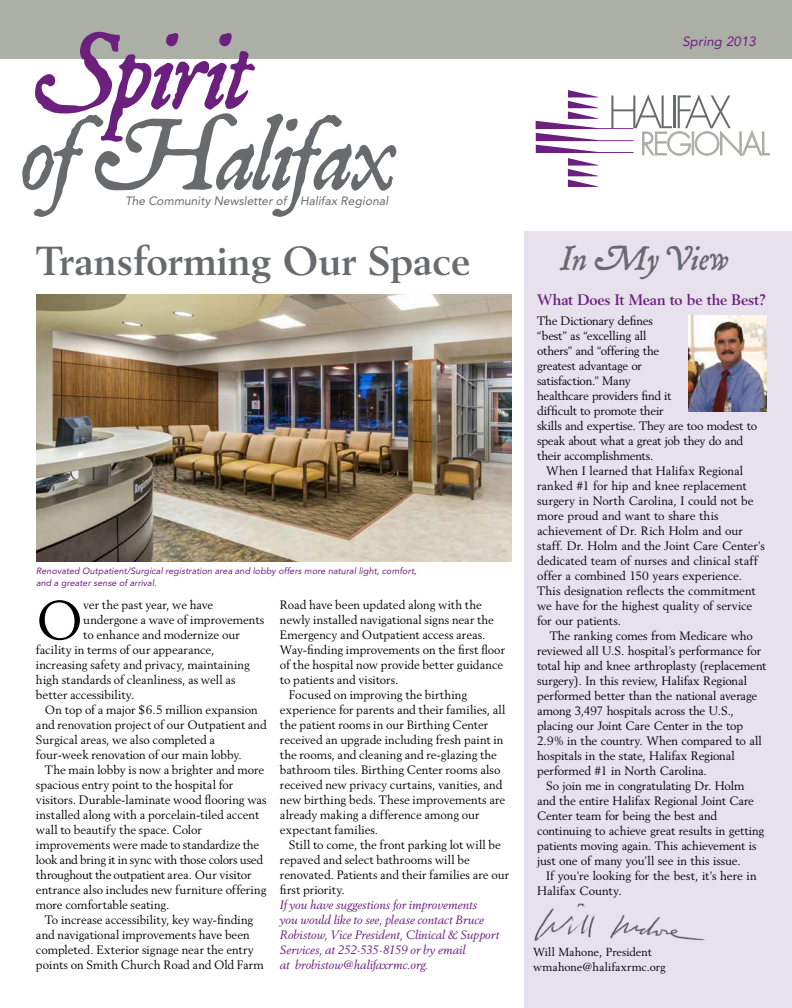
<style>
.page{position:relative;width:792px;height:1008px;background:#fff}
.page>*{position:absolute;margin:0;border:0;box-sizing:border-box;transform-origin:0 0}
.t1{font:italic 113.9px "P22 Mayflower";letter-spacing:-.04em;color:#6c207e}
.t2{font:italic 107.2px "P22 Mayflower";letter-spacing:-.04em;color:#696a6d}
.t3{font:54.3px "Berling";color:#000}
.t4{font:700 40px "Berling";color:#696a6d}
.t5{font:italic 36px "P22 Mayflower";color:#696a6d}
.t6{font:700 15px "Berling";letter-spacing:-.01em;color:#6c207e}
.t7{font:italic 13.3px "Avenir LT Std";letter-spacing:.01em;color:#6c207e}
.t8{font:12px/15px "Berling";letter-spacing:-.005em;color:#000}
.t9{font:italic 12px/15px "Berling";color:#6c207e}
.t10{font:italic 12px "Avenir LT Std";color:#696a6d}
.t11{font:12px "Berling";letter-spacing:.015em;color:#000}
.t12{font:11.5px/15px "Berling";color:#000}
.t13{font:italic 9px/12px "Avenir LT Std";letter-spacing:.01em;color:#6c207e}
</style>
<div class="page">
<div style="left:524px;top:231px;width:268px;height:777px;background:#e7e1ed"></div>
<div style="left:0;top:0;width:792px;height:58px;background:#acafa6"></div>
<svg style="left:535px;top:90px;width:235px;height:97px"></svg>
<img style="left:689px;top:316px;width:78px;height:96px">
<hr style="left:534px;top:278px;width:97px;height:1px;background:#000">
<hr style="left:658px;top:278px;width:97px;height:1px;background:#000">
<img style="left:534px;top:903px;width:171px;height:38px">
<img style="left:36px;top:294px;width:476px;height:268px">
<h1 class="t1" style="left:32px;top:14px;width:222px">Spirit</h1>
<h2 class="t2" style="left:20px;top:101px;width:378px">of Halifax</h2>
<p class="t10" style="left:125px;top:194px;width:265px">The Community Newsletter of Halifax Regional</p>
<p class="t7" style="left:682px;top:34px;width:75px">Spring 2013</p>
<h3 class="t4" style="left:36px;top:238px;width:436px">Transforming Our Space</h3>
<h3 class="t5" style="left:559px;top:240px;width:171px">In My View</h3>
<p class="t13" style="left:36px;top:565px;width:382px">Renovated Outpatient/Surgical registration area and lobby offers more natural light, comfort, and a greater sense of arrival.</p>
<h3 class="t3" style="left:36px;top:587px;width:49px">O</h3>
<p class="t8" style="left:83px;top:597px;width:132px">ver the past year, we have</p>
<p class="t8" style="left:83px;top:612px;width:183px">undergone a wave of improvements</p>
<p class="t8" style="left:83px;top:627px;width:158px">to enhance and modernize our</p>
<p class="t8" style="left:36px;top:642px;width:180px">facility in terms of our appearance,</p>
<p class="t8" style="left:36px;top:657px;width:215px">increasing safety and privacy, maintaining</p>
<p class="t11" style="left:36px;top:673px;width:201px">high standards of cleanliness, as well as</p>
<p class="t8" style="left:36px;top:687px;width:100px">better accessibility.</p>
<p class="t8" style="left:45px;top:702px;width:214px">On top of a major $6.5 million expansion</p>
<p class="t8" style="left:36px;top:717px;width:232px">and renovation project of our Outpatient and</p>
<p class="t8" style="left:36px;top:732px;width:181px">Surgical areas, we also completed a</p>
<p class="t8" style="left:36px;top:747px;width:208px">four-week renovation of our main lobby.</p>
<p class="t8" style="left:45px;top:762px;width:221px">The main lobby is now a brighter and more</p>
<p class="t8" style="left:36px;top:777px;width:199px">spacious entry point to the hospital for</p>
<p class="t8" style="left:36px;top:792px;width:232px">visitors. Durable-laminate wood flooring was</p>
<p class="t8" style="left:36px;top:807px;width:225px">installed along with a porcelain-tiled accent</p>
<p class="t8" style="left:36px;top:822px;width:167px">wall to beautify the space. Color</p>
<p class="t8" style="left:36px;top:837px;width:225px">improvements were made to standardize the</p>
<p class="t8" style="left:36px;top:852px;width:229px">look and bring it in sync with those colors used</p>
<p class="t8" style="left:36px;top:867px;width:217px">throughout the outpatient area. Our visitor</p>
<p class="t8" style="left:36px;top:882px;width:232px">entrance also includes new furniture offering</p>
<p class="t8" style="left:36px;top:897px;width:135px">more comfortable seating.</p>
<p class="t8" style="left:45px;top:912px;width:210px">To increase accessibility, key way-finding</p>
<p class="t8" style="left:36px;top:927px;width:215px">and navigational improvements have been</p>
<p class="t8" style="left:36px;top:942px;width:219px">completed. Exterior signage near the entry</p>
<p class="t8" style="left:36px;top:957px;width:229px">points on Smith Church Road and Old Farm</p>
<p class="t8" style="left:280px;top:597px;width:203px">Road have been updated along with the</p>
<p class="t8" style="left:280px;top:612px;width:216px">newly installed navigational signs near the</p>
<p class="t8" style="left:280px;top:627px;width:207px">Emergency and Outpatient access areas.</p>
<p class="t8" style="left:280px;top:642px;width:227px">Way-finding improvements on the first floor</p>
<p class="t8" style="left:280px;top:657px;width:225px">of the hospital now provide better guidance</p>
<p class="t8" style="left:280px;top:672px;width:120px">to patients and visitors.</p>
<p class="t8" style="left:289px;top:687px;width:180px">Focused on improving the birthing</p>
<p class="t8" style="left:280px;top:702px;width:227px">experience for parents and their families, all</p>
<p class="t8" style="left:280px;top:717px;width:210px">the patient rooms in our Birthing Center</p>
<p class="t8" style="left:280px;top:732px;width:225px">received an upgrade including fresh paint in</p>
<p class="t8" style="left:280px;top:747px;width:219px">the rooms, and cleaning and re-glazing the</p>
<p class="t8" style="left:280px;top:762px;width:222px">bathroom tiles. Birthing Center rooms also</p>
<p class="t8" style="left:280px;top:777px;width:224px">received new privacy curtains, vanities, and</p>
<p class="t8" style="left:280px;top:792px;width:227px">new birthing beds. These improvements are</p>
<p class="t8" style="left:280px;top:807px;width:201px">already making a difference among our</p>
<p class="t8" style="left:280px;top:822px;width:100px">expectant families.</p>
<p class="t8" style="left:289px;top:837px;width:213px">Still to come, the front parking lot will be</p>
<p class="t8" style="left:280px;top:852px;width:191px">repaved and select bathrooms will be</p>
<p class="t8" style="left:280px;top:867px;width:231px">renovated. Patients and their families are our</p>
<p class="t8" style="left:280px;top:882px;width:66px">first priority.</p>
<p class="t9" style="left:280px;top:898px;width:221px">If you have suggestions for improvements<br>you would like to see, please contact Bruce Robistow, Vice President, Clinical &amp; Support Services, at 252-535-8159 or by email<br>at brobistow@halifaxrmc.org.</p>
<p class="t6" style="left:537px;top:291px;width:231px">What Does It Mean to be the Best?</p>
<p class="t8" style="left:537px;top:313px;width:222px">The Dictionary defines<br>“best” as “excelling all<br>others” and “offering the<br>greatest advantage or<br>satisfaction.” Many<br>healthcare providers find it<br>difficult to promote their<br>skills and expertise. They are too modest to speak about what a great job they do and their accomplishments.</p>
<p class="t8" style="left:537px;top:463px;width:229px;text-indent:9px">When I learned that Halifax Regional ranked #1 for hip and knee replacement surgery in North Carolina, I could not be more proud and want to share this achievement of Dr. Rich Holm and our staff. Dr. Holm and the Joint Care Center’s dedicated team of nurses and clinical staff offer a combined 150 years experience.<br>This designation reflects the commitment we have for the highest quality of service for our patients.</p>
<p class="t8" style="left:550px;top:628px;width:205px">The ranking comes from Medicare who</p>
<p class="t8" style="left:537px;top:643px;width:226px">reviewed all U.S. hospital’s performance for</p>
<p class="t8" style="left:537px;top:658px;width:231px">total hip and knee arthroplasty (replacement</p>
<p class="t8" style="left:537px;top:673px;width:211px">surgery). In this review, Halifax Regional</p>
<p class="t8" style="left:537px;top:688px;width:222px">performed better than the national average</p>
<p class="t8" style="left:537px;top:703px;width:198px">among 3,497 hospitals across the U.S.,</p>
<p class="t8" style="left:537px;top:718px;width:208px">placing our Joint Care Center in the top</p>
<p class="t8" style="left:537px;top:733px;width:226px">2.9% in the country. When compared to all</p>
<p class="t8" style="left:537px;top:748px;width:199px">hospitals in the state, Halifax Regional</p>
<p class="t8" style="left:537px;top:763px;width:171px">performed #1 in North Carolina.</p>
<p class="t8" style="left:546px;top:778px;width:200px">So join me in congratulating Dr. Holm</p>
<p class="t8" style="left:537px;top:793px;width:218px">and the entire Halifax Regional Joint Care</p>
<p class="t8" style="left:537px;top:808px;width:182px">Center team for being the best and</p>
<p class="t8" style="left:537px;top:823px;width:229px">continuing to achieve great results in getting</p>
<p class="t8" style="left:537px;top:838px;width:221px">patients moving again. This achievement is</p>
<p class="t8" style="left:537px;top:853px;width:205px">just one of many you’ll see in this issue.</p>
<p class="t8" style="left:546px;top:868px;width:212px">If you’re looking for the best, it’s here in</p>
<p class="t8" style="left:537px;top:883px;width:86px">Halifax County.</p>
<p class="t12" style="left:533px;top:944px;width:134px">Will Mahone, President wmahone@halifaxrmc.org</p>
</div>
